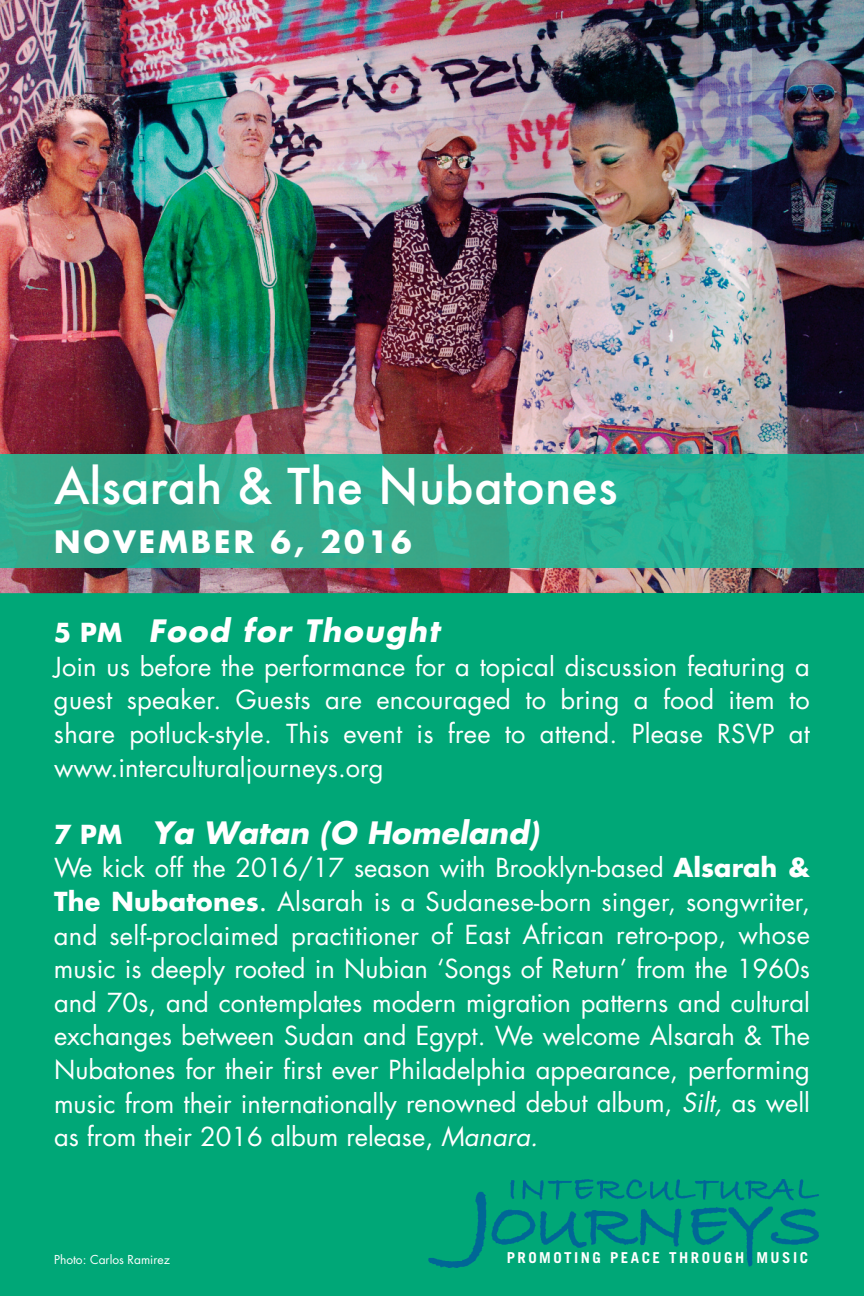
<style>
.page{position:relative;width:864px;height:1296px;background:#fff}
.page>*{position:absolute;margin:0;border:0;box-sizing:border-box;transform-origin:0 0}
.t1{font:500 48px "Futura";color:#fff}
.t2{font:italic 700 30px "Futura";color:#fff}
.t3{font:italic 700 30px "Futura";letter-spacing:.05em;color:#fff}
.t4{font:700 30px "Futura";letter-spacing:.1em;color:#fff}
.t5{font:25.5px/33.6px "Futura";color:#fff;text-align:justify}
.t6{font:700 15px "Trade Gothic";letter-spacing:.165em;color:#fff}
.t7{font:12px "Futura";color:#fff}
.s1{font-style:normal;font-size:25.5px}
.s2{font-weight:700}
.s3{font-weight:500}
.s4{font-style:italic}
</style>
<div class="page">
<img style="left:0;top:0;width:864px;height:593px">
<img style="left:0;top:455px;width:864px;height:113px">
<div style="left:0;top:593px;width:864px;height:703px;background:#00a777"></div>
<img style="left:428px;top:1180px;width:390px;height:87px">
<h1 class="t1" style="left:54px;top:460px;width:565px">Alsarah &amp; The Nubatones</h1>
<p class="t4" style="left:54px;top:528px;width:359px">NOVEMBER 6, 2016</p>
<p class="t3" style="left:54px;top:617px;width:387px"><span class="s1">5 PM</span> Food for Thought</p>
<p class="t5" style="left:54px;top:652px;width:758px">Join us before the performance for a topical discussion featuring a guest speaker. Guests are encouraged to bring a food item to share potluck-style. This event is free to attend. Please RSVP at www.interculturaljourneys.org</p>
<p class="t2" style="left:54px;top:819px;width:487px"><span class="s1">7 PM</span> Ya Watan (O Homeland)</p>
<p class="t5" style="left:54px;top:853px;width:758px">We kick off the 2016/17 season with Brooklyn-based <span class="s2">Alsarah &amp; The Nubatones</span><span class="s3">.</span> Alsarah is a Sudanese-born singer, songwriter, and self-proclaimed practitioner of East African retro-pop, whose music is deeply rooted in Nubian ‘Songs of Return’ from the 1960s and 70s, and contemplates modern migration patterns and cultural exchanges between Sudan and Egypt. We welcome Alsarah &amp; The Nubatones for their first ever Philadelphia appearance, performing music from their internationally renowned debut album, <span class="s4">Silt,</span> as well as from their 2016 album release, <span class="s4">Manara.</span></p>
<p class="t7" style="left:54px;top:1255px;width:117px">Photo: Carlos Ramirez</p>
<p class="t6" style="left:507px;top:1252px;width:303px">PROMOTING PEACE THROUGH MUSIC</p>
</div>
